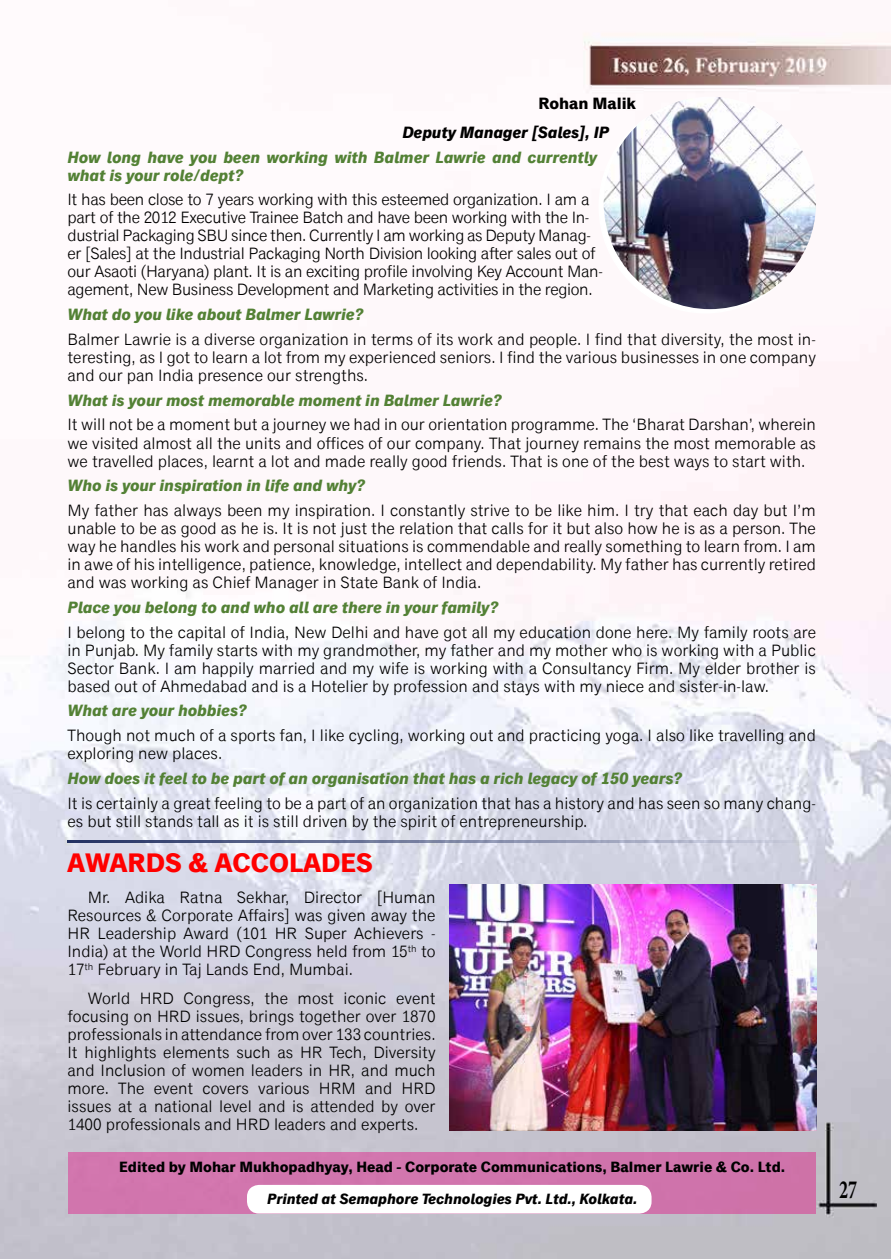
<style>
.page{position:relative;width:891px;height:1259px;background:#fff}
.page>*{position:absolute;margin:0;border:0;box-sizing:border-box;transform-origin:0 0}
.t1{font:700 27px "Classic Grotesque Pro";color:#f00}
.t2{font:700 26.25px "Minion Pro";color:#000;scale:.68 1}
.t3{font:16.5px/18px "Classic Grotesque Pro";color:#000;text-align:justify}
.t4{font:16.5px/18px "Classic Grotesque Pro";letter-spacing:-.02em;color:#000}
.t5{font:italic 700 16.5px/18px "Classic Grotesque Pro";color:#538135}
.t6{font:italic 700 16.5px "Classic Grotesque Pro";color:#000}
.t7{font:700 16.5px "Classic Grotesque Pro";color:#000}
.t8{font:700 15px "Classic Grotesque Pro";color:#000}
.t9{font:italic 700 15px "Classic Grotesque Pro";color:#000}
</style>
<div class="page">
<img style="left:0;top:33px;width:891px;height:1225px">
<div style="left:599px;top:100px;width:213px;height:213px;background:#fff;border-radius:50%"></div>
<div style="left:68px;top:1151px;width:748px;height:62px;background:#d175ad"></div>
<div style="left:247px;top:1184px;width:405px;height:29px;background:#fff;border-radius:12px"></div>
<hr style="left:68px;top:840px;width:749px;height:2px;background:#233162">
<img style="left:604px;top:97px;width:212px;height:212px;border-radius:106px">
<img style="left:449px;top:884px;width:368px;height:246px">
<p class="t7" style="left:539px;top:93px;width:99px">Rohan Malik</p>
<p class="t6" style="left:402px;top:121px;width:208px">Deputy Manager [Sales], IP</p>
<p class="t5" style="left:68px;top:148px;width:531px">How long have you been working with Balmer Lawrie and currently what is your role/dept?</p>
<p class="t4" style="left:68px;top:191px;width:537px">It has been close to 7 years working with this esteemed organization. I am a part of the 2012 Executive Trainee Batch and have been working with the In&shy;dustrial Packaging SBU since then. Currently I am working as Deputy Manag&shy;er [Sales] at the Industrial Packaging North Division looking after sales out of our Asaoti (Haryana) plant. It is an exciting profile involving Key Account Man&shy;agement, New Business Development and Marketing activities in the region.</p>
<p class="t5" style="left:68px;top:306px;width:298px">What do you like about Balmer Lawrie?</p>
<p class="t3" style="left:68px;top:330px;width:750px">Balmer Lawrie is a diverse organization in terms of its work and people. I find that diversity, the most in&shy;teresting, as I got to learn a lot from my experienced seniors. I find the various businesses in one company and our pan India presence our strengths.</p>
<p class="t5" style="left:68px;top:391px;width:436px">What is your most memorable moment in Balmer Lawrie?</p>
<p class="t3" style="left:68px;top:416px;width:750px">It will not be a moment but a journey we had in our orientation programme. The ‘Bharat Darshan’, wherein we visited almost all the units and offices of our company. That journey remains the most memorable as we travelled places, learnt a lot and made really good friends. That is one of the best ways to start with.</p>
<p class="t5" style="left:68px;top:477px;width:299px">Who is your inspiration in life and why?</p>
<p class="t3" style="left:68px;top:501px;width:750px">My father has always been my inspiration. I constantly strive to be like him. I try that each day but I’m unable to be as good as he is. It is not just the relation that calls for it but also how he is as a person. The way he handles his work and personal situations is commendable and really something to learn from. I am in awe of his intelligence, patience, knowledge, intellect and dependability. My father has currently retired and was working as Chief Manager in State Bank of India.</p>
<p class="t5" style="left:68px;top:598px;width:432px">Place you belong to and who all are there in your family?</p>
<p class="t3" style="left:68px;top:623px;width:750px">I belong to the capital of India, New Delhi and have got all my education done here. My family roots are in Punjab. My family starts with my grandmother, my father and my mother who is working with a Public Sector Bank. I am happily married and my wife is working with a Consultancy Firm. My elder brother is based out of Ahmedabad and is a Hotelier by profession and stays with my niece and sister-in-law.</p>
<p class="t5" style="left:68px;top:702px;width:181px">What are your hobbies?</p>
<p class="t3" style="left:68px;top:726px;width:750px">Though not much of a sports fan, I like cycling, working out and practicing yoga. I also like travelling and exploring new places.</p>
<p class="t5" style="left:68px;top:769px;width:616px">How does it feel to be part of an organisation that has a rich legacy of 150 years?</p>
<p class="t3" style="left:68px;top:794px;width:750px">It is certainly a great feeling to be a part of an organization that has a history and has seen so many chang&shy;es but still stands tall as it is still driven by the spirit of entrepreneurship.</p>
<h1 class="t1" style="left:68px;top:845px;width:307px">AWARDS &amp; ACCOLADES</h1>
<p class="t3" style="left:67px;top:888px;width:370px;text-indent:20px">Mr. Adika Ratna Sekhar, Director [Human Resources &amp; Corporate Affairs] was given away the HR Leadership Award (101 HR Super Achievers - India) at the World HRD Congress held from 15<sup>th</sup> to 17<sup>th</sup> February in Taj Lands End, Mumbai.</p>
<p class="t3" style="left:68px;top:989px;width:370px;text-indent:20px">World HRD Congress, the most iconic event focusing on HRD issues, brings together over 1870 professionals in attendance from over 133 countries.<br>It highlights elements such as HR Tech, Diversity and Inclusion of women leaders in HR, and much more. The event covers various HRM and HRD issues at a national level and is attended by over 1400 professionals and HRD leaders and experts.</p>
<p class="t8" style="left:119px;top:1156px;width:668px">Edited by Mohar Mukhopadhyay, Head - Corporate Communications, Balmer Lawrie &amp; Co. Ltd.</p>
<p class="t9" style="left:267px;top:1188px;width:372px">Printed at Semaphore Technologies Pvt. Ltd., Kolkata.</p>
<h2 class="t2" style="left:839px;top:1170px;width:28px">27</h2>
</div>
